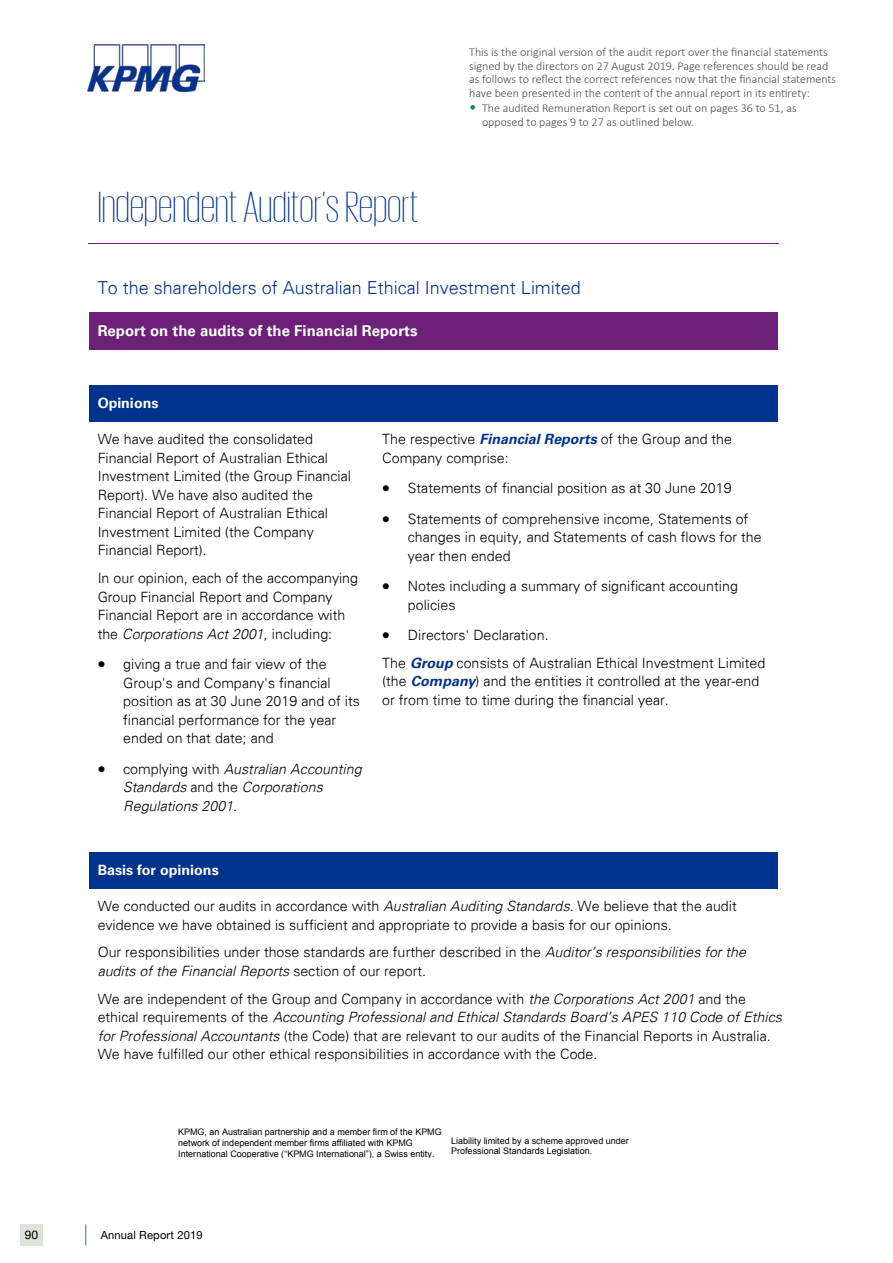
<style>
.page{position:relative;width:893px;height:1263px;background:#fff}
.page>*{position:absolute;margin:0;border:0;box-sizing:border-box;transform-origin:0 0}
.t1{font:200 45px "KPMG";color:#00338d}
.t2{font:300 18px "Univers 45";color:#00338d}
.t3{font:700 15px "Univers 65";letter-spacing:.005em;color:#fff}
.t4{font:300 14.25px/18.6px "Univers 45";color:#000}
.t5{font:italic 300 14.25px/18.6px "Univers 45";color:#000}
.t6{font:700 14.25px "Univers 65";color:#fff}
.t7{font:300 12px/13.5px "Calibri";color:#4a4a49}
.t8{font:12px "Helvetica Neue";color:#000}
.t9{font:11.25px "Helvetica Neue";letter-spacing:.01em;color:#000}
.t10{font:9px/11.1px "Arial";letter-spacing:.005em;color:#000}
.s1{font-weight:400;font-size:15px;color:#208749}
.s2{font-style:italic}
.s3{font-style:normal}
.s4{font-family:"Univers 65";font-weight:700;font-style:italic;color:#00338d}
</style>
<div class="page">
<svg style="left:85px;top:1224px;width:1px;height:21px"></svg>
<div style="left:20px;top:1224px;width:23px;height:21px;background:#dbe4d8"></div>
<img style="left:87px;top:44px;width:117px;height:47px">
<hr style="left:89px;top:243px;width:351px;height:1px;background:#6d2077">
<hr style="left:440px;top:243px;width:338px;height:1px;background:#6d2077">
<div style="left:90px;top:313px;width:688px;height:37px;background:#6d2077"></div>
<div style="left:90px;top:385px;width:688px;height:37px;background:#00338d"></div>
<div style="left:90px;top:852px;width:688px;height:37px;background:#00338d"></div>
<h1 class="t1" style="left:98px;top:185px;width:322px">Independent Auditor’s Report</h1>
<p class="t7" style="left:469px;top:45px;width:368px">This is the original version of the audit report over the financial statements signed by the directors on 27 August 2019. Page references should be read as follows to reflect the correct references now that the financial statements have been presented in the content of the annual report in its entirety:</p>
<p class="t7" style="left:482px;top:101px;width:316px;text-indent:-13px"><span class="s1">•</span> The audited Remuneration Report is set out on pages 36 to 51, as opposed to pages 9 to 27 as outlined below.</p>
<p class="t2" style="left:98px;top:277px;width:485px">To the shareholders of Australian Ethical Investment Limited</p>
<p class="t3" style="left:98px;top:322px;width:321px">Report on the audits of the Financial Reports</p>
<p class="t6" style="left:98px;top:394px;width:62px">Opinions</p>
<p class="t4" style="left:98px;top:430px;width:255px">We have audited the consolidated Financial Report of Australian Ethical Investment Limited (the Group Financial Report). We have also audited the Financial Report of Australian Ethical Investment Limited (the Company Financial Report).</p>
<p class="t4" style="left:98px;top:569px;width:262px">In our opinion, each of the accompanying Group Financial Report and Company Financial Report are in accordance with the <span class="s2">Corporations Act 2001</span>, including:</p>
<p class="t4" style="left:123px;top:655px;width:238px;text-indent:-26px">• giving a true and fair view of the<br>Group's and Company's financial position as at 30 June 2019 and of its financial performance for the year ended on that date; and</p>
<p class="t5" style="left:123px;top:759px;width:240px;text-indent:-26px">• <span class="s3">complying with</span> Australian Accounting<br>Standards <span class="s3">and the</span> Corporations<br>Regulations 2001<span class="s3">.</span></p>
<p class="t4" style="left:382px;top:430px;width:351px">The respective <span class="s4">Financial Reports</span> of the Group and the<br>Company comprise:</p>
<p class="t4" style="left:382px;top:479px;width:351px">• Statements of financial position as at 30 June 2019</p>
<p class="t4" style="left:408px;top:509px;width:355px;text-indent:-26px">• Statements of comprehensive income, Statements of changes in equity, and Statements of cash flows for the year then ended</p>
<p class="t4" style="left:408px;top:577px;width:332px;text-indent:-26px">• Notes including a summary of significant accounting policies</p>
<p class="t4" style="left:382px;top:621px;width:385px;line-height:27.8px">• Directors' Declaration.<br>The <span class="s4">Group</span> consists of Australian Ethical Investment Limited</p>
<p class="t4" style="left:382px;top:672px;width:379px">(the <span class="s4">Company</span>) and the entities it controlled at the year-end or from time to time during the financial year.</p>
<p class="t6" style="left:98px;top:861px;width:123px">Basis for opinions</p>
<p class="t4" style="left:98px;top:897px;width:641px">We conducted our audits in accordance with <span class="s2">Australian Auditing Standards</span>. We believe that the audit evidence we have obtained is sufficient and appropriate to provide a basis for our opinions.</p>
<p class="t4" style="left:98px;top:943px;width:650px">Our responsibilities under those standards are further described in the <span class="s2">Auditor’s responsibilities for the audits of the Financial Reports</span> section of our report.</p>
<p class="t4" style="left:98px;top:989px;width:686px">We are independent of the Group and Company in accordance with <span class="s2">the Corporations Act 2001</span> and the ethical requirements of the <span class="s2">Accounting Professional and Ethical Standards Board’s APES 110 Code of Ethics for Professional Accountants</span> (the Code) that are relevant to our audits of the Financial Reports in Australia.<br>We have fulfilled our other ethical responsibilities in accordance with the Code.</p>
<p class="t10" style="left:178px;top:1126px;width:265px">KPMG, an Australian partnership and a member firm of the KPMG network of independent member firms affiliated with KPMG<br>International Cooperative (“KPMG International”), a Swiss entity.</p>
<p class="t10" style="left:451px;top:1135px;width:179px;line-height:10.2px">Liability limited by a scheme approved under<br>Professional Standards Legislation.</p>
<p class="t8" style="left:25px;top:1226px;width:15px">90</p>
<p class="t9" style="left:101px;top:1229px;width:103px">Annual Report 2019</p>
</div>
